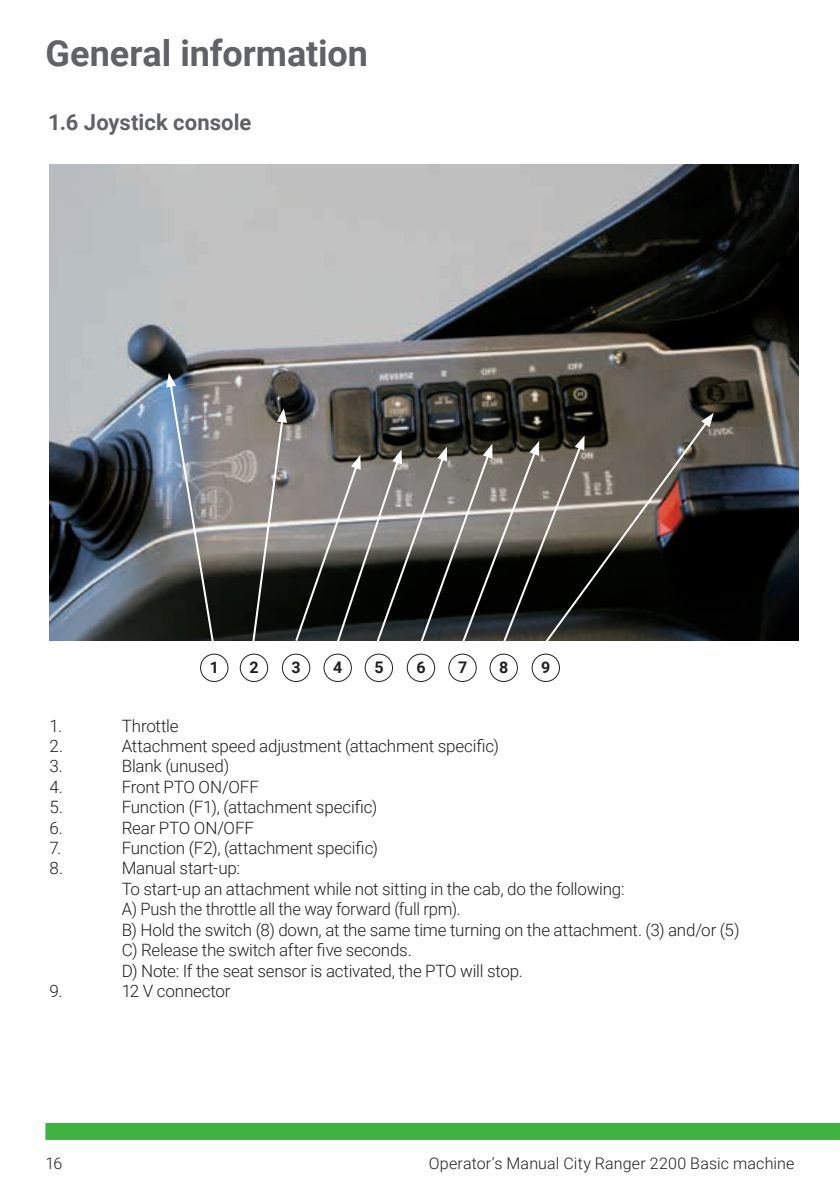
<style>
.page{position:relative;width:840px;height:1191px;background:#fff}
.page>*{position:absolute;margin:0;border:0;box-sizing:border-box;transform-origin:0 0}
.t1{font:700 36px "Roboto";color:#616265}
.t2{font:700 22px "Roboto";color:#616265}
.t3{font:300 17px/20.4px "Roboto";letter-spacing:-.01em;color:#231f20}
.t4{font:300 16px "Roboto";letter-spacing:.01em;color:#231f20}
.t5{font:700 16px "Roboto";color:#231f20}
</style>
<div class="page">
<div style="left:45px;top:1123px;width:794px;height:17px;background:#40b143"></div>
<img style="left:50px;top:164px;width:748px;height:477px">
<div style="left:364px;top:653px;width:29px;height:29px;border:1px solid #231f20;border-radius:50%"></div>
<div style="left:406px;top:653px;width:29px;height:29px;border:1px solid #231f20;border-radius:50%"></div>
<div style="left:448px;top:653px;width:28px;height:29px;border:1px solid #231f20;border-radius:50%"></div>
<svg style="left:166px;top:373px;width:49px;height:268px;background:#6b7278"></svg>
<svg style="left:251px;top:408px;width:36px;height:233px;background:#6d6b66"></svg>
<div style="left:489px;top:653px;width:28px;height:29px;border:1px solid #231f20;border-radius:50%"></div>
<div style="left:531px;top:653px;width:28px;height:29px;border:1px solid #231f20;border-radius:50%"></div>
<div style="left:240px;top:653px;width:28px;height:29px;border:1px solid #231f20;border-radius:50%"></div>
<div style="left:282px;top:653px;width:28px;height:29px;border:1px solid #231f20;border-radius:50%"></div>
<div style="left:323px;top:653px;width:28px;height:29px;border:1px solid #231f20;border-radius:50%"></div>
<div style="left:200px;top:653px;width:28px;height:29px;border:1px solid #231f20;border-radius:50%"></div>
<svg style="left:293px;top:413px;width:420px;height:228px;background:#4c4945"></svg>
<h1 class="t1" style="left:45px;top:28px;width:324px">General information</h1>
<p class="t2" style="left:48px;top:107px;width:205px">1.6 Joystick console</p>
<p class="t5" style="left:210px;top:656px;width:11px">1</p>
<p class="t5" style="left:249px;top:656px;width:11px">2</p>
<p class="t5" style="left:291px;top:656px;width:11px">3</p>
<p class="t5" style="left:333px;top:656px;width:11px">4</p>
<p class="t5" style="left:374px;top:656px;width:11px">5</p>
<p class="t5" style="left:416px;top:656px;width:11px">6</p>
<p class="t5" style="left:458px;top:656px;width:11px">7</p>
<p class="t5" style="left:499px;top:656px;width:11px">8</p>
<p class="t5" style="left:541px;top:656px;width:11px">9</p>
<p class="t3" style="left:50px;top:714px;width:14px">1.</p>
<p class="t3" style="left:122px;top:714px;width:58px">Throttle</p>
<p class="t3" style="left:50px;top:735px;width:15px">2.</p>
<p class="t3" style="left:122px;top:735px;width:378px">Attachment speed adjustment (attachment specific)</p>
<p class="t3" style="left:50px;top:755px;width:15px">3.</p>
<p class="t3" style="left:122px;top:755px;width:109px">Blank (unused)</p>
<p class="t3" style="left:50px;top:776px;width:15px">4.</p>
<p class="t3" style="left:122px;top:776px;width:139px">Front PTO ON/OFF</p>
<p class="t3" style="left:50px;top:796px;width:15px">5.</p>
<p class="t3" style="left:122px;top:796px;width:257px">Function (F1), (attachment specific)</p>
<p class="t3" style="left:50px;top:816px;width:15px">6.</p>
<p class="t3" style="left:122px;top:816px;width:134px">Rear PTO ON/OFF</p>
<p class="t3" style="left:50px;top:837px;width:13px">7.</p>
<p class="t3" style="left:122px;top:837px;width:258px">Function (F2), (attachment specific)</p>
<p class="t3" style="left:50px;top:857px;width:15px">8.</p>
<p class="t3" style="left:122px;top:857px;width:619px">Manual start-up:<br>To start-up an attachment while not sitting in the cab, do the following:<br>A) Push the throttle all the way forward (full rpm).<br>B) Hold the switch (8) down, at the same time turning on the attachment. (3) and/or (5)<br>C) Release the switch after five seconds.<br>D) Note: If the seat sensor is activated, the PTO will stop.</p>
<p class="t3" style="left:50px;top:980px;width:14px">9.</p>
<p class="t3" style="left:122px;top:980px;width:110px">12 V connector</p>
<p class="t4" style="left:45px;top:1152px;width:19px">16</p>
<p class="t4" style="left:428px;top:1152px;width:367px">Operator’s Manual City Ranger 2200 Basic machine</p>
</div>
